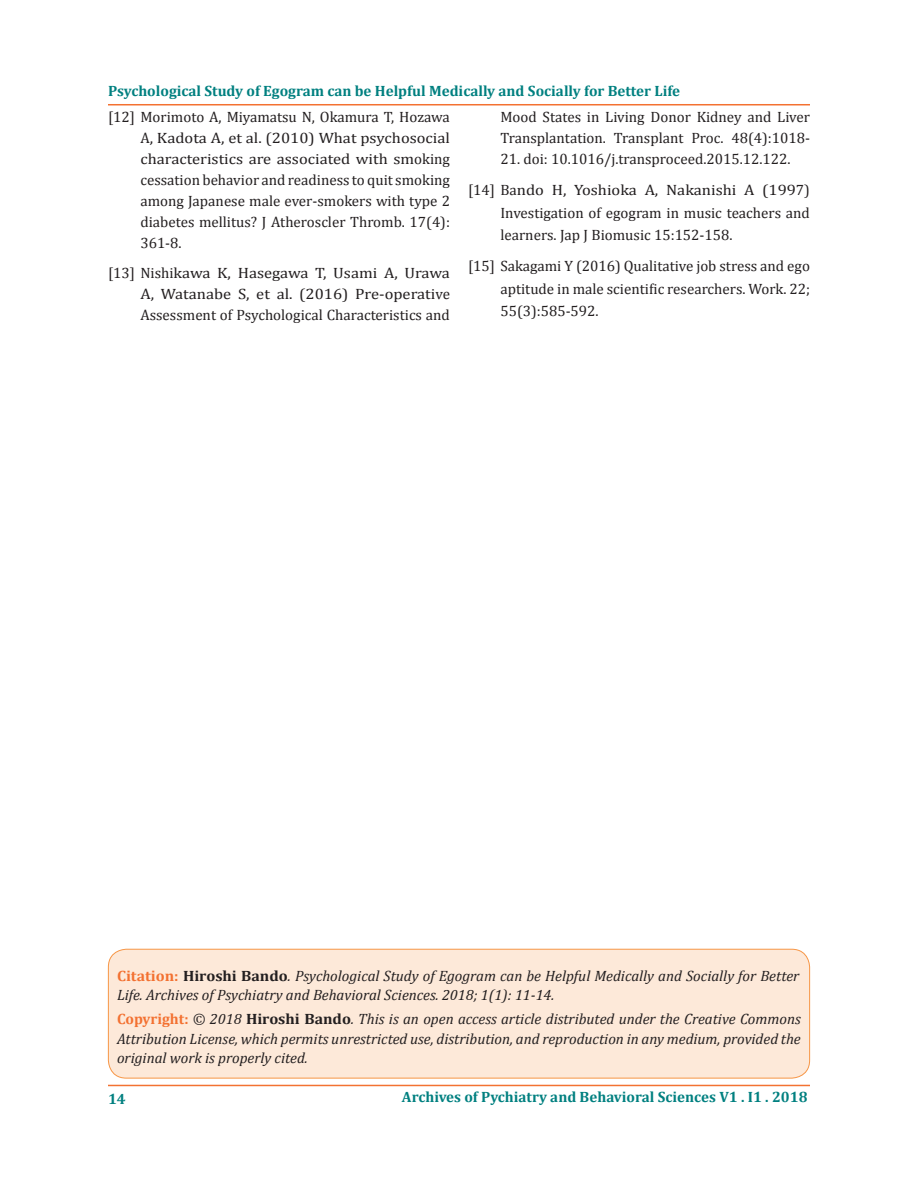
<style>
.page{position:relative;width:918px;height:1188px;background:#fff}
.page>*{position:absolute;margin:0;border:0;box-sizing:border-box;transform-origin:0 0}
.t1{font:15px/21px "Cambria";color:#231f20;text-align:justify}
.t2{font:italic 15px/19.5px "Cambria";color:#231f20;text-align:justify}
.t3{font:italic 15px/19.5px "Cambria";color:#231f20;scale:1.05 1}
.Predefinito{font:700 15px "Cambria";color:#008080}
.s1{font-weight:700;font-style:normal;color:#f37131}
.s2{font-weight:700;font-style:normal}
</style>
<div class="page">
<hr style="left:108px;top:1085px;width:702px;height:1px;background:#f37232">
<hr style="left:108px;top:104px;width:702px;height:1px;background:#f37131">
<div style="left:108px;top:949px;width:702px;height:129px;background:#fde9d9;border-radius:18px"></div>
<div style="left:108px;top:949px;width:702px;height:130px;border:1px solid #f79646;border-radius:18px"></div>
<p class="Predefinito" style="left:108px;top:80px;width:574px">Psychological Study of Egogram can be Helpful Medically and Socially for Better Life</p>
<p class="t1" style="left:140px;top:107px;width:311px;text-indent:-32px">[12] Morimoto A, Miyamatsu N, Okamura T, Hozawa A, Kadota A, et al. (2010) What psychosocial characteristics are associated with smoking cessation behavior and readiness to quit smoking among Japanese male ever-smokers with type 2 diabetes mellitus? J Atheroscler Thromb. 17(4):<br>361-8.</p>
<p class="t1" style="left:140px;top:262px;width:311px;text-indent:-32px">[13] Nishikawa K, Hasegawa T, Usami A, Urawa A, Watanabe S, et al. (2016) Pre-operative Assessment of Psychological Characteristics and</p>
<p class="t1" style="left:500px;top:107px;width:311px">Mood States in Living Donor Kidney and Liver<br>Transplantation. Transplant Proc. 48(4):1018-</p>
<p class="t1" style="left:500px;top:149px;width:292px">21. doi: 10.1016/j.transproceed.2015.12.122.</p>
<p class="t1" style="left:500px;top:179px;width:311px;line-height:22.5px;text-indent:-32px">[14] Bando H, Yoshioka A, Nakanishi A (1997)<br>Investigation of egogram in music teachers and learners. Jap J Biomusic 15:152-158.</p>
<p class="t1" style="left:500px;top:255px;width:311px;line-height:22.5px;text-indent:-32px">[15] Sakagami Y (2016) Qualitative job stress and ego aptitude in male scientific researchers. Work. 22; 55(3):585-592.</p>
<p class="t3" style="left:117px;top:965px;width:651px"><span class="s1">Citation:</span> <span class="s2">Hiroshi Bando</span>. Psychological Study of Egogram can be Helpful Medically and Socially for Better<br>Life. Archives of Psychiatry and Behavioral Sciences. 2018; 1(1): 11-14.</p>
<p class="t2" style="left:117px;top:1009px;width:685px"><span class="s1">Copyright:</span> © 2018 <span class="s2">Hiroshi Bando</span>. This is an open access article distributed under the Creative Commons Attribution License, which permits unrestricted use, distribution, and reproduction in any medium, provided the original work is properly cited.</p>
<p class="Predefinito" style="left:108px;top:1089px;width:19px">14</p>
<p class="Predefinito" style="left:402px;top:1086px;width:407px">Archives of Pychiatry and Behavioral Sciences V1 . I1 . 2018</p>
</div>
